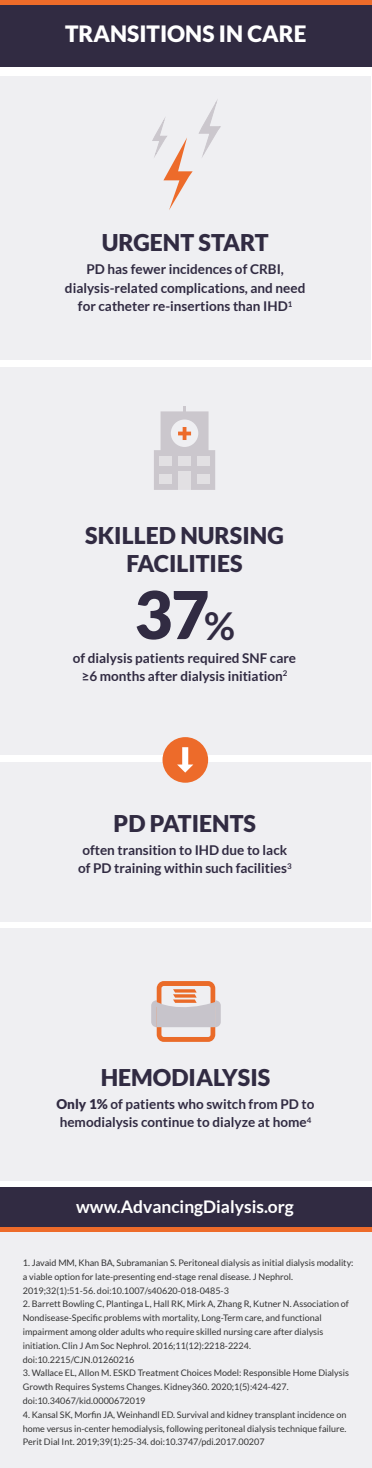
<style>
.page{position:relative;width:372px;height:1468px;background:#fff}
.page>*{position:absolute;margin:0;border:0;box-sizing:border-box;transform-origin:0 0}
.t1{font:900 66px "Lato";color:#312b42}
.t2{font:900 23.1px/27.7px "Lato";color:#312b42;text-align:center}
.t3{font:900 22.5px "Lato";color:#fff}
.t4{font:700 17.4px "Lato";color:#fff}
.t5{font:700 13.5px/18.3px "Lato";color:#312b42;text-align:center}
.t6{font:9px/13.8px "Lato";color:#333}
.s1{font-weight:700;font-size:38.49px}
.s2{font-weight:900}
</style>
<div class="page">
<div style="left:0;top:367px;width:372px;height:387px;background:#efeff2"></div>
<div style="left:0;top:0;width:372px;height:67px;background:#312b42"></div>
<div style="left:0;top:0;width:372px;height:5px;background:#ed6b2a"></div>
<div style="left:0;top:76px;width:371px;height:284px;background:#efeff2"></div>
<div style="left:0;top:761px;width:371px;height:160px;background:#efeff2"></div>
<div style="left:0;top:928px;width:371px;height:252px;background:#efeff2"></div>
<div style="left:162px;top:737px;width:46px;height:46px;background:#ed6b2a;border-radius:50%"></div>
<svg style="left:177px;top:747px;width:16px;height:25px"></svg>
<svg style="left:152px;top:119px;width:40px;height:91px"></svg>
<svg style="left:198px;top:102px;width:23px;height:55px"></svg>
<svg style="left:154px;top:406px;width:61px;height:84px"></svg>
<div style="left:159px;top:456px;width:13px;height:10px;background:#e2e0e3"></div>
<div style="left:178px;top:456px;width:13px;height:10px;background:#e2e0e3"></div>
<div style="left:197px;top:456px;width:12px;height:10px;background:#e2e0e3"></div>
<div style="left:159px;top:474px;width:13px;height:10px;background:#e2e0e3"></div>
<div style="left:178px;top:471px;width:13px;height:19px;background:#e2e0e3"></div>
<div style="left:197px;top:474px;width:12px;height:10px;background:#e2e0e3"></div>
<svg style="left:151px;top:981px;width:70px;height:61px"></svg>
<div style="left:0;top:1187px;width:371px;height:281px;background:#efeff2"></div>
<div style="left:0;top:1187px;width:371px;height:40px;background:#312b42"></div>
<div style="left:0;top:1227px;width:371px;height:5px;background:#ed6b2a"></div>
<h3 class="t3" style="left:65px;top:20px;width:243px">TRANSITIONS IN CARE</h3>
<h2 class="t2" style="left:102px;top:229px;width:168px">URGENT START</h2>
<h3 class="t5" style="left:65px;top:260px;width:242px">PD has fewer incidences of CRBI, dialysis-related complications, and need for catheter re-insertions than IHD<sup>1</sup></h3>
<h2 class="t2" style="left:85px;top:521px;width:200px">SKILLED NURSING<br>FACILITIES</h2>
<h1 class="t1" style="left:134px;top:576px;width:102px">37<span class="s1">%</span></h1>
<h3 class="t5" style="left:73px;top:648px;width:225px">of dialysis patients required SNF care ≥6 months after dialysis initiation<sup>2</sup></h3>
<h2 class="t2" style="left:114px;top:809px;width:144px">PD PATIENTS</h2>
<h3 class="t5" style="left:78px;top:840px;width:215px">often transition to IHD due to lack of PD training within such facilities<sup>3</sup></h3>
<h2 class="t2" style="left:101px;top:1063px;width:171px">HEMODIALYSIS</h2>
<h3 class="t5" style="left:56px;top:1094px;width:259px;text-align:left"><span class="s2">Only 1%</span> of patients who switch from PD to hemodialysis continue to dialyze at home<sup>4</sup></h3>
<h3 class="t4" style="left:76px;top:1197px;width:219px">www.AdvancingDialysis.org</h3>
<p class="t6" style="left:23px;top:1256px;width:332px">1. Javaid MM, Khan BA, Subramanian S. Peritoneal dialysis as initial dialysis modality: a viable option for late-presenting end-stage renal disease. J Nephrol.<br>2019;32(1):51-56. doi:10.1007/s40620-018-0485-3</p>
<p class="t6" style="left:23px;top:1297px;width:327px">2. Barrett Bowling C, Plantinga L, Hall RK, Mirk A, Zhang R, Kutner N. Association of Nondisease-Specific problems with mortality, Long-Term care, and functional impairment among older adults who require skilled nursing care after dialysis initiation. Clin J Am Soc Nephrol. 2016;11(12):2218-2224. doi:10.2215/CJN.01260216</p>
<p class="t6" style="left:23px;top:1366px;width:327px">3. Wallace EL, Allon M. ESKD Treatment Choices Model: Responsible Home Dialysis<br>Growth Requires Systems Changes. Kidney360. 2020;1(5):424-427. doi:10.34067/kid.0000672019</p>
<p class="t6" style="left:23px;top:1407px;width:325px;text-align:justify">4. Kansal SK, Morfin JA, Weinhandl ED. Survival and kidney transplant incidence on home versus in-center hemodialysis, following peritoneal dialysis technique failure.<br>Perit Dial Int. 2019;39(1):25-34. doi:10.3747/pdi.2017.00207</p>
</div>
